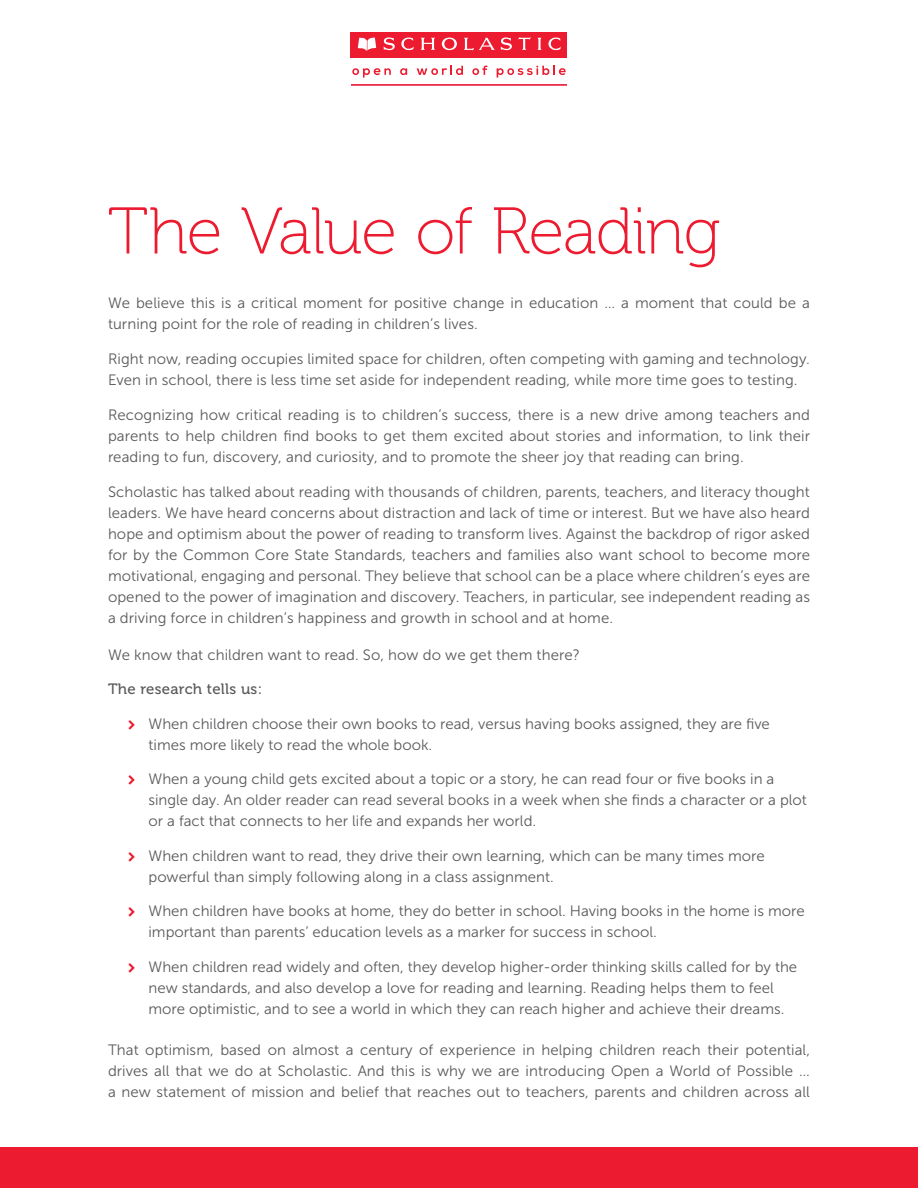
<style>
.page{position:relative;width:918px;height:1188px;background:#fff}
.page>*{position:absolute;margin:0;border:0;box-sizing:border-box;transform-origin:0 0}
.t1{font:66px "Museo 100";letter-spacing:-.02em;color:#ed1b2f}
.t2{font:15px/21px "Museo Sans 300";color:#58595b}
.t3{font:15px "Museo 500";letter-spacing:.02em;color:#58595b}
</style>
<div class="page">
<svg style="left:352px;top:68px;width:39px;height:10px"></svg>
<svg style="left:400px;top:68px;width:7px;height:7px"></svg>
<svg style="left:417px;top:66px;width:46px;height:9px"></svg>
<svg style="left:472px;top:66px;width:16px;height:9px"></svg>
<svg style="left:497px;top:65px;width:69px;height:13px"></svg>
<hr style="left:351px;top:84px;width:216px;height:1px;background:#eb0029">
<div style="left:351px;top:32px;width:216px;height:26px;background:#ed1b2f"></div>
<svg style="left:358px;top:37px;width:18px;height:14px"></svg>
<svg style="left:384px;top:37px;width:11px;height:13px"></svg>
<svg style="left:401px;top:37px;width:13px;height:13px"></svg>
<svg style="left:421px;top:38px;width:14px;height:12px"></svg>
<svg style="left:501px;top:37px;width:11px;height:13px"></svg>
<svg style="left:518px;top:37px;width:13px;height:13px"></svg>
<svg style="left:537px;top:38px;width:5px;height:12px"></svg>
<svg style="left:548px;top:37px;width:13px;height:13px"></svg>
<svg style="left:442px;top:38px;width:15px;height:12px"></svg>
<svg style="left:464px;top:38px;width:31px;height:12px"></svg>
<div style="left:0;top:1147px;width:918px;height:41px;background:#ed1b2f"></div>
<h1 class="t1" style="left:108px;top:196px;width:614px">The Value of Reading</h1>
<p class="t2" style="left:108px;top:293px;width:703px">We believe this is a critical moment for positive change in education … a moment that could be a turning point for the role of reading in children’s lives.</p>
<p class="t2" style="left:108px;top:348px;width:703px">Right now, reading occupies limited space for children, often competing with gaming and technology.<br>Even in school, there is less time set aside for independent reading, while more time goes to testing.</p>
<p class="t2" style="left:108px;top:404px;width:704px;text-align:justify">Recognizing how critical reading is to children’s success, there is a new drive among teachers and parents to help children find books to get them excited about stories and information, to link their reading to fun, discovery, and curiosity, and to promote the sheer joy that reading can bring.</p>
<p class="t2" style="left:108px;top:481px;width:704px;text-align:justify">Scholastic has talked about reading with thousands of children, parents, teachers, and literacy thought leaders. We have heard concerns about distraction and lack of time or interest. But we have also heard hope and optimism about the power of reading to transform lives. Against the backdrop of rigor asked for by the Common Core State Standards, teachers and families also want school to become more motivational, engaging and personal. They believe that school can be a place where children’s eyes are opened to the power of imagination and discovery. Teachers, in particular, see independent reading as a driving force in children’s happiness and growth in school and at home.</p>
<p class="t2" style="left:108px;top:645px;width:473px">We know that children want to read. So, how do we get them there?</p>
<p class="t3" style="left:108px;top:681px;width:156px">The research tells us:</p>
<p class="t2" style="left:148px;top:713px;width:623px">When children choose their own books to read, versus having books assigned, they are five times more likely to read the whole book.</p>
<p class="t2" style="left:148px;top:769px;width:660px">When a young child gets excited about a topic or a story, he can read four or five books in a single day. An older reader can read several books in a week when she finds a character or a plot or a fact that connects to her life and expands her world.</p>
<p class="t2" style="left:148px;top:845px;width:618px">When children want to read, they drive their own learning, which can be many times more powerful than simply following along in a class assignment.</p>
<p class="t2" style="left:148px;top:901px;width:658px">When children have books at home, they do better in school. Having books in the home is more important than parents’ education levels as a marker for success in school.</p>
<p class="t2" style="left:148px;top:956px;width:650px">When children read widely and often, they develop higher-order thinking skills called for by the new standards, and also develop a love for reading and learning. Reading helps them to feel more optimistic, and to see a world in which they can reach higher and achieve their dreams.</p>
<p class="t2" style="left:108px;top:1039px;width:704px;text-align:justify">That optimism, based on almost a century of experience in helping children reach their potential, drives all that we do at Scholastic. And this is why we are introducing Open a World of Possible … a new statement of mission and belief that reaches out to teachers, parents and children across all</p>
</div>
